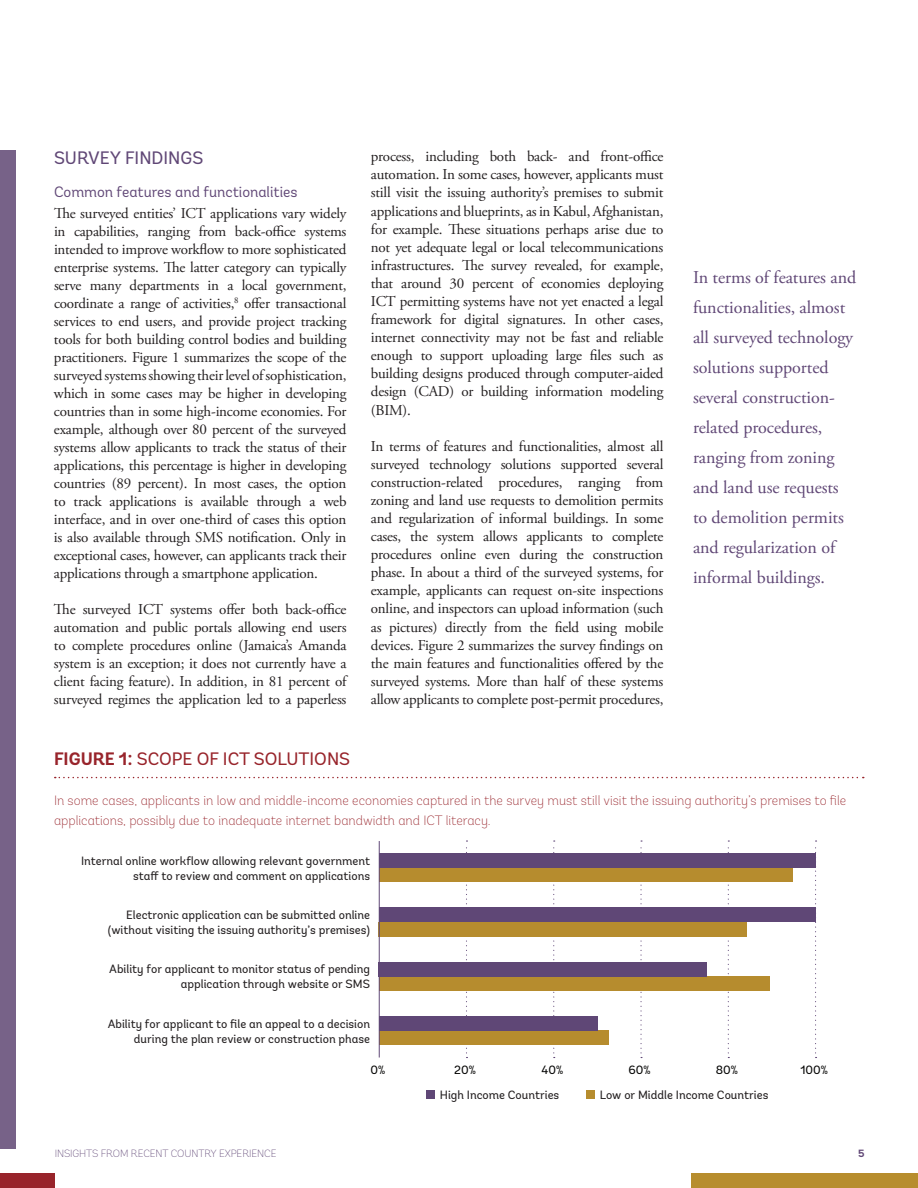
<style>
.page{position:relative;width:918px;height:1188px;background:#fff}
.page>*{position:absolute;margin:0;border:0;box-sizing:border-box;transform-origin:0 0}
.t1{font:18px/30px "Adobe Garamond Pro";letter-spacing:-.005em;color:#604776}
.t2{font:18px "Andes";color:#98242b}
.t3{font:18px "Andes";color:#604776}
.t4{font:15px/18.1px "Adobe Garamond Pro";letter-spacing:-.015em;color:#231f20;text-align:justify}
.t5{font:15px "Andes";color:#604776}
.t6{font:200 13.5px/19.5px "Andes";color:#98242b}
.t7{font:12px/15px "Andes";color:#231f20;text-align:right}
.t8{font:12px "Andes";color:#050504}
.t9{font:200 10.5px "Andes";letter-spacing:-.01em;color:#604776}
.t10{font:700 10.5px "Andes";color:#604776}
.s1{font-weight:700}
</style>
<div class="page">
<div style="left:0;top:1173px;width:55px;height:15px;background:#98242b"></div>
<div style="left:692px;top:1173px;width:226px;height:15px;background:#b78d2e"></div>
<div style="left:0;top:150px;width:15px;height:999px;background:#776288"></div>
<svg style="left:55px;top:777px;width:809px;height:1px"></svg>
<svg style="left:815px;top:840px;width:2px;height:218px"></svg>
<svg style="left:728px;top:840px;width:1px;height:218px"></svg>
<svg style="left:640px;top:840px;width:2px;height:218px"></svg>
<svg style="left:553px;top:840px;width:2px;height:218px"></svg>
<svg style="left:466px;top:840px;width:2px;height:218px"></svg>
<div style="left:379px;top:868px;width:414px;height:14px;background:#b68c2e"></div>
<div style="left:379px;top:922px;width:368px;height:14px;background:#b68c2e"></div>
<div style="left:379px;top:976px;width:391px;height:14px;background:#b68c2e"></div>
<div style="left:379px;top:1031px;width:230px;height:14px;background:#b68c2e"></div>
<div style="left:379px;top:854px;width:436px;height:14px;background:#5f4776"></div>
<div style="left:379px;top:908px;width:436px;height:14px;background:#5f4776"></div>
<div style="left:379px;top:962px;width:328px;height:14px;background:#5f4776"></div>
<div style="left:379px;top:1016px;width:218px;height:15px;background:#5f4776"></div>
<hr style="left:379px;top:841px;width:1px;height:217px;background:#5f4776">
<div style="left:426px;top:1090px;width:9px;height:9px;background:#5f4776"></div>
<div style="left:586px;top:1090px;width:9px;height:9px;background:#b68c2e"></div>
<p class="t3" style="left:54px;top:147px;width:151px">SURVEY FINDINGS</p>
<p class="t5" style="left:54px;top:183px;width:245px">Common features and functionalities</p>
<p class="t4" style="left:54px;top:205px;width:294px">The surveyed entities’ ICT applications vary widely in capabilities, ranging from back-office systems intended to improve workflow to more sophisticated enterprise systems. The latter category can typically serve many departments in a local government, coordinate a range of activities,<sup>8</sup> offer transactional services to end users, and provide project tracking tools for both building control bodies and building practitioners. Figure 1 summarizes the scope of the surveyed systems showing their level of sophistication, which in some cases may be higher in developing countries than in some high-income economies. For example, although over 80 percent of the surveyed systems allow applicants to track the status of their applications, this percentage is higher in developing countries (89 percent). In most cases, the option to track applications is available through a web interface, and in over one-third of cases this option is also available through SMS notification. Only in exceptional cases, however, can applicants track their applications through a smartphone application.</p>
<p class="t4" style="left:54px;top:601px;width:294px">The surveyed ICT systems offer both back-office automation and public portals allowing end users to complete procedures online (Jamaica’s Amanda system is an exception; it does not currently have a client facing feature). In addition, in 81 percent of surveyed regimes the application led to a paperless</p>
<p class="t4" style="left:371px;top:148px;width:294px">process, including both back- and front-office automation. In some cases, however, applicants must still visit the issuing authority’s premises to submit applications and blueprints, as in Kabul, Afghanistan, for example. These situations perhaps arise due to not yet adequate legal or local telecommunications infrastructures. The survey revealed, for example, that around 30 percent of economies deploying ICT permitting systems have not yet enacted a legal framework for digital signatures. In other cases, internet connectivity may not be fast and reliable enough to support uploading large files such as building designs produced through computer-aided design (CAD) or building information modeling (BIM).</p>
<p class="t4" style="left:371px;top:437px;width:294px">In terms of features and functionalities, almost all surveyed technology solutions supported several construction-related procedures, ranging from zoning and land use requests to demolition permits and regularization of informal buildings. In some cases, the system allows applicants to complete procedures online even during the construction phase. In about a third of the surveyed systems, for example, applicants can request on-site inspections online, and inspectors can upload information (such as pictures) directly from the field using mobile devices. Figure 2 summarizes the survey findings on the main features and functionalities offered by the surveyed systems. More than half of these systems allow applicants to complete post-permit procedures,</p>
<p class="t1" style="left:693px;top:263px;width:165px">In terms of features and functionalities, almost all surveyed technology solutions supported several construction&shy;related procedures, ranging from zoning and land use requests to demolition permits and regularization of informal buildings.</p>
<p class="t2" style="left:54px;top:748px;width:298px"><span class="s1">FIGURE 1:</span> SCOPE OF ICT SOLUTIONS</p>
<p class="t6" style="left:54px;top:791px;width:794px">In some cases, applicants in low and middle-income economies captured in the survey must still visit the issuing authority’s premises to file applications, possibly due to inadequate internet bandwidth and ICT literacy.</p>
<p class="t7" style="left:81px;top:853px;width:291px">Internal online workflow allowing relevant government staff to review and comment on applications</p>
<p class="t7" style="left:108px;top:907px;width:264px">Electronic application can be submitted online (without visiting the issuing authority’s premises)</p>
<p class="t7" style="left:109px;top:962px;width:262px">Ability for applicant to monitor status of pending application through website or SMS</p>
<p class="t7" style="left:108px;top:1016px;width:264px">Ability for applicant to file an appeal to a decision during the plan review or construction phase</p>
<p class="t8" style="left:370px;top:1063px;width:16px">0%</p>
<p class="t8" style="left:454px;top:1063px;width:23px">20%</p>
<p class="t8" style="left:542px;top:1063px;width:23px">40%</p>
<p class="t8" style="left:629px;top:1063px;width:24px">60%</p>
<p class="t8" style="left:716px;top:1063px;width:24px">80%</p>
<p class="t8" style="left:800px;top:1063px;width:29px">100%</p>
<p class="t7" style="left:440px;top:1087px;width:121px">High Income Countries</p>
<p class="t7" style="left:600px;top:1087px;width:170px">Low or Middle Income Countries</p>
<p class="t9" style="left:55px;top:1147px;width:223px">INSIGHTS FROM RECENT COUNTRY EXPERIENCE</p>
<p class="t10" style="left:858px;top:1147px;width:8px">5</p>
</div>
